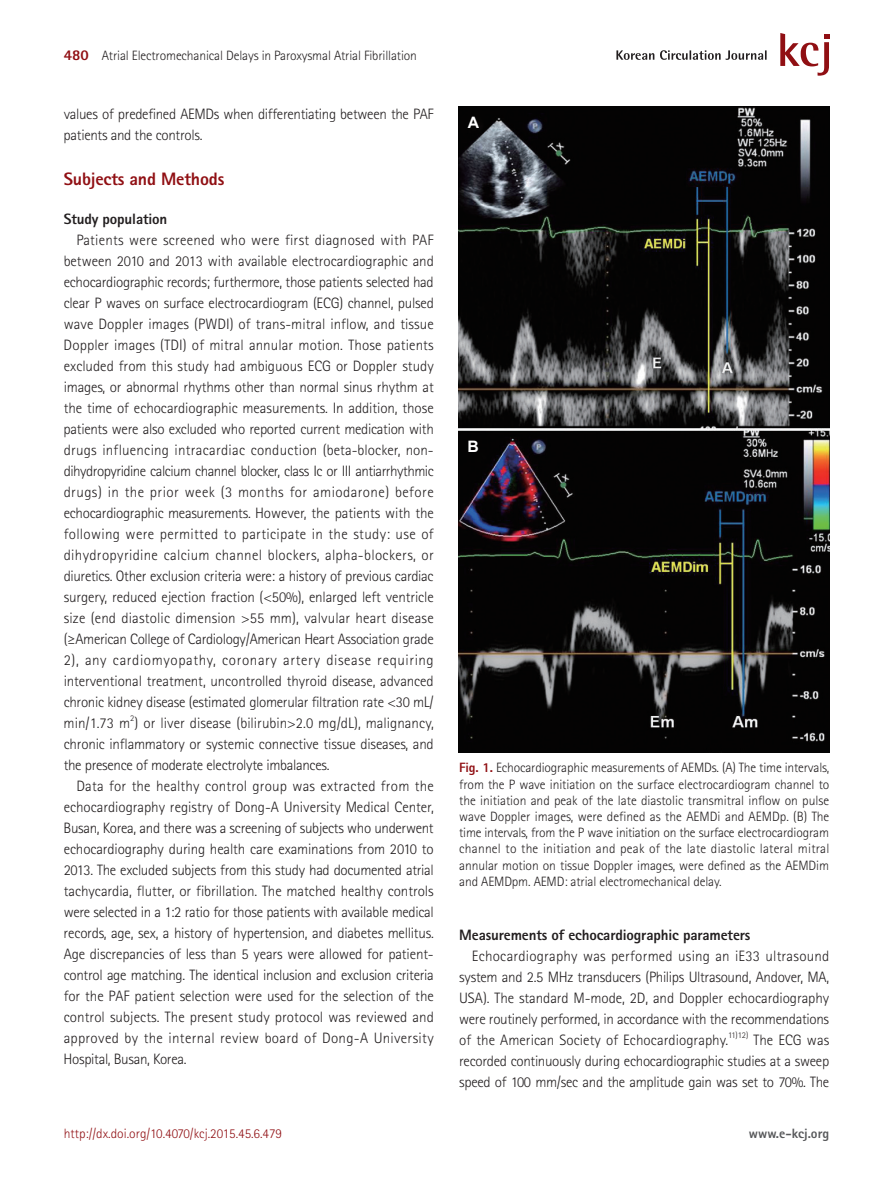
<style>
.page{position:relative;width:893px;height:1191px;background:#fff}
.page>*{position:absolute;margin:0;border:0;box-sizing:border-box;transform-origin:0 0}
.큰제목{font:800 18px "Rotis Sans Serif Std";letter-spacing:-.01em;color:#900f13}
.t1{font:700 15.75px "Arial";color:#fff}
.본문{font:300 15px/21px "Rotis Sans Serif Std";letter-spacing:-.015em;color:#231f20;text-align:justify}
._1_제목{font:800 15px "Rotis Sans Serif Std";letter-spacing:-.01em;color:#231f20}
.표제목1{font:300 13.5px/16.2px "Rotis Sans Serif Std";letter-spacing:-.01em;color:#231f20;text-align:justify}
.t2{font:300 13.5px "Rotis Sans Serif Std";color:#900f13}
.t3{font:800 13.5px "Rotis Sans Serif Std";color:#57585a}
.본문-2{font:300 8.7px "Rotis Sans Serif Std";color:#231f20}
.s1{font-weight:800;font-size:15px;color:#900f13}
.s2{font-weight:800;color:#900f13}
</style>
<div class="page">
<svg style="left:616px;top:50px;width:151px;height:10px"></svg>
<svg style="left:780px;top:33px;width:49px;height:43px"></svg>
<img style="left:459px;top:106px;width:371px;height:646px">
<p class="표제목1" style="left:64px;top:47px;width:355px"><span class="s1">480</span> Atrial Electromechanical Delays in Paroxysmal Atrial Fibrillation</p>
<p class="본문" style="left:64px;top:103px;width:371px">values of predefined AEMDs when differentiating between the PAF patients and the controls.</p>
<p class="큰제목" style="left:64px;top:167px;width:162px">Subjects and Methods</p>
<p class="_1_제목" style="left:64px;top:209px;width:105px">Study population</p>
<p class="본문" style="left:64px;top:229px;width:372px;text-indent:13px">Patients were screened who were first diagnosed with PAF between 2010 and 2013 with available electrocardiographic and echocardiographic records; furthermore, those patients selected had clear P waves on surface electrocardiogram (ECG) channel, pulsed wave Doppler images (PWDI) of trans-mitral inflow, and tissue Doppler images (TDI) of mitral annular motion. Those patients excluded from this study had ambiguous ECG or Doppler study images, or abnormal rhythms other than normal sinus rhythm at the time of echocardiographic measurements. In addition, those patients were also excluded who reported current medication with drugs influencing intracardiac conduction (beta-blocker, non&shy;dihydropyridine calcium channel blocker, class Ic or III antiarrhythmic drugs) in the prior week (3 months for amiodarone) before echocardiographic measurements. However, the patients with the following were permitted to participate in the study: use of dihydropyridine calcium channel blockers, alpha-blockers, or diuretics. Other exclusion criteria were: a history of previous cardiac surgery, reduced ejection fraction (&lt;50%), enlarged left ventricle size (end diastolic dimension &gt;55 mm), valvular heart disease (≥American College of Cardiology/American Heart Association grade 2), any cardiomyopathy, coronary artery disease requiring interventional treatment, uncontrolled thyroid disease, advanced chronic kidney disease (estimated glomerular filtration rate &lt;30 mL/ min/1.73 m ) or liver disease (bilirubin&gt;2.0 mg/dL), malignancy,</p>
<p class="본문-2" style="left:130px;top:713px;width:6px">2</p>
<p class="본문" style="left:64px;top:733px;width:372px">chronic inflammatory or systemic connective tissue diseases, and the presence of moderate electrolyte imbalances.</p>
<p class="본문" style="left:64px;top:775px;width:372px;text-indent:13px">Data for the healthy control group was extracted from the echocardiography registry of Dong-A University Medical Center, Busan, Korea, and there was a screening of subjects who underwent echocardiography during health care examinations from 2010 to 2013. The excluded subjects from this study had documented atrial tachycardia, flutter, or fibrillation. The matched healthy controls were selected in a 1:2 ratio for those patients with available medical records, age, sex, a history of hypertension, and diabetes mellitus.<br>Age discrepancies of less than 5 years were allowed for patient&shy;control age matching. The identical inclusion and exclusion criteria for the PAF patient selection were used for the selection of the control subjects. The present study protocol was reviewed and approved by the internal review board of Dong-A University Hospital, Busan, Korea.</p>
<p class="t1" style="left:468px;top:112px;width:13px">A</p>
<p class="t1" style="left:468px;top:436px;width:13px">B</p>
<p class="표제목1" style="left:459px;top:759px;width:372px"><span class="s2">Fig. 1.</span> Echocardiographic measurements of AEMDs. (A) The time intervals, from the P wave initiation on the surface electrocardiogram channel to the initiation and peak of the late diastolic transmitral inflow on pulse wave Doppler images, were defined as the AEMDi and AEMDp. (B) The time intervals, from the P wave initiation on the surface electrocardiogram channel to the initiation and peak of the late diastolic lateral mitral annular motion on tissue Doppler images, were defined as the AEMDim and AEMDpm. AEMD: atrial electromechanical delay.</p>
<p class="_1_제목" style="left:459px;top:925px;width:293px">Measurements of echocardiographic parameters</p>
<p class="본문" style="left:459px;top:945px;width:372px;text-indent:13px">Echocardiography was performed using an iE33 ultrasound system and 2.5 MHz transducers (Philips Ultrasound, Andover, MA, USA). The standard M-mode, 2D, and Doppler echocardiography were routinely performed, in accordance with the recommendations of the American Society of Echocardiography.</p>
<p class="본문-2" style="left:728px;top:1030px;width:22px">11)12)</p>
<p class="본문" style="left:459px;top:1029px;width:372px;text-indent:294px">The ECG was recorded continuously during echocardiographic studies at a sweep speed of 100 mm/sec and the amplitude gain was set to 70%. The</p>
<p class="t2" style="left:64px;top:1125px;width:220px">http://dx.doi.org/10.4070/kcj.2015.45.6.479</p>
<p class="t3" style="left:749px;top:1124px;width:82px">www.e-kcj.org</p>
</div>
